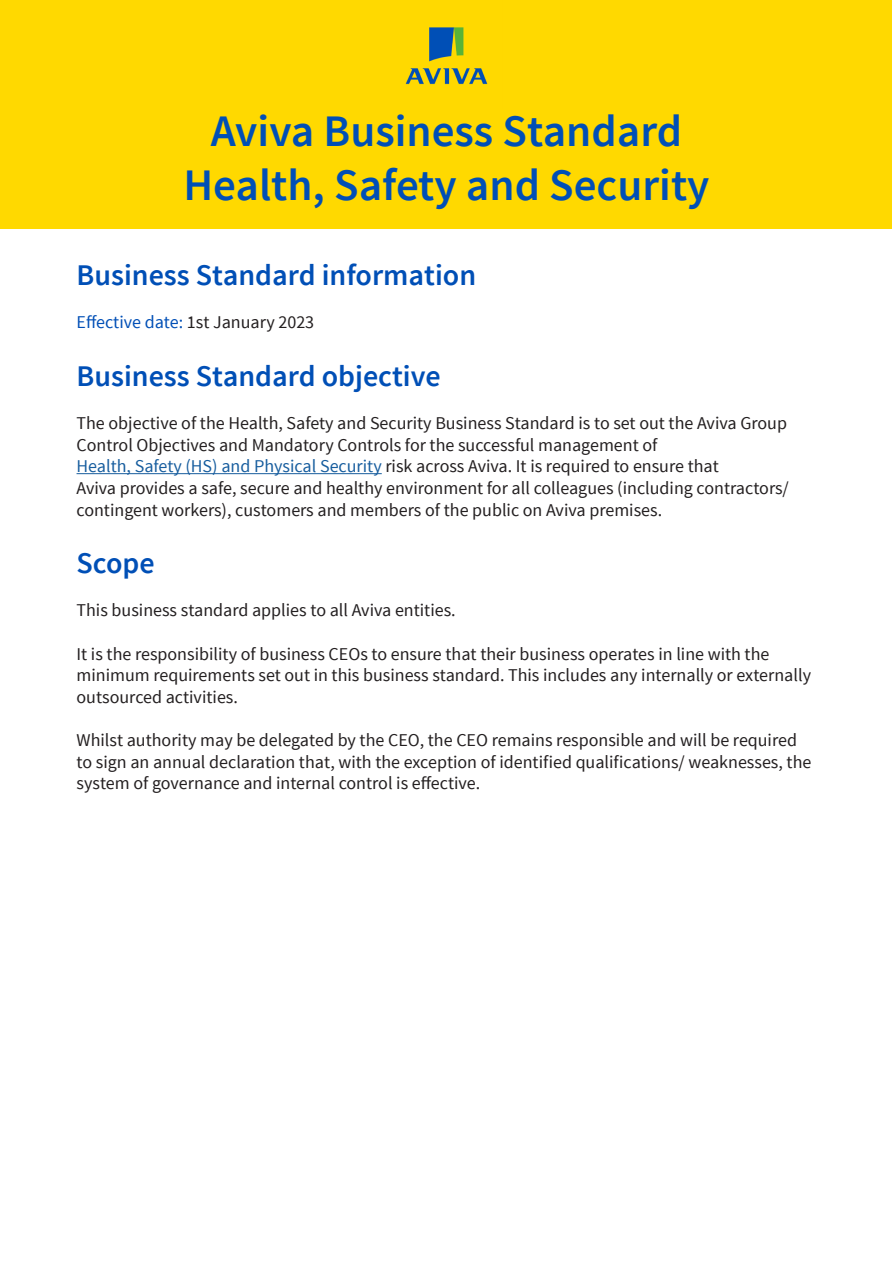
<style>
.page{position:relative;width:893px;height:1263px;background:#fff}
.page>*{position:absolute;margin:0;border:0;box-sizing:border-box;transform-origin:0 0}
.t1{font:600 45px "Source Sans Pro";color:#004fb6}
.subheading{font:600 30px "Source Sans Pro";color:#004fb6}
.t2{font:18px/21.6px "Source Sans Pro";color:#231f20}
.t3{font:18px "Source Sans Pro";color:#004fb6}
.s1{color:#231f20}
.s2{color:#175d9e}
</style>
<div class="page">
<div style="left:1px;top:0;width:891px;height:228px;background:#ffd900"></div>
<img style="left:405px;top:27px;width:83px;height:58px">
<hr style="left:77px;top:473px;width:305px;height:1px;background:#175d9e">
<p class="t1" style="left:211px;top:103px;width:473px">Aviva Business Standard</p>
<p class="t1" style="left:183px;top:157px;width:528px">Health, Safety and Security</p>
<p class="subheading" style="left:77px;top:256px;width:401px">Business Standard information</p>
<p class="t3" style="left:77px;top:311px;width:239px">Effective date: <span class="s1">1st January 2023</span></p>
<p class="subheading" style="left:77px;top:357px;width:366px">Business Standard objective</p>
<p class="t2" style="left:77px;top:413px;width:712px">The objective of the Health, Safety and Security Business Standard is to set out the Aviva Group<br>Control Objectives and Mandatory Controls for the successful management of</p>
<p class="t2" style="left:77px;top:456px;width:644px"><span class="s2">Health, Safety (HS) and Physical Security</span> risk across Aviva. It is required to ensure that</p>
<p class="t2" style="left:77px;top:477px;width:714px">Aviva provides a safe, secure and healthy environment for all colleagues (including contractors/ contingent workers), customers and members of the public on Aviva premises.</p>
<p class="subheading" style="left:77px;top:544px;width:80px">Scope</p>
<p class="t2" style="left:77px;top:600px;width:381px">This business standard applies to all Aviva entities.</p>
<p class="t2" style="left:77px;top:643px;width:736px">It is the responsibility of business CEOs to ensure that their business operates in line with the minimum requirements set out in this business standard. This includes any internally or externally outsourced activities.</p>
<p class="t2" style="left:77px;top:729px;width:736px">Whilst authority may be delegated by the CEO, the CEO remains responsible and will be required to sign an annual declaration that, with the exception of identified qualifications/ weaknesses, the system of governance and internal control is effective.</p>
</div>
